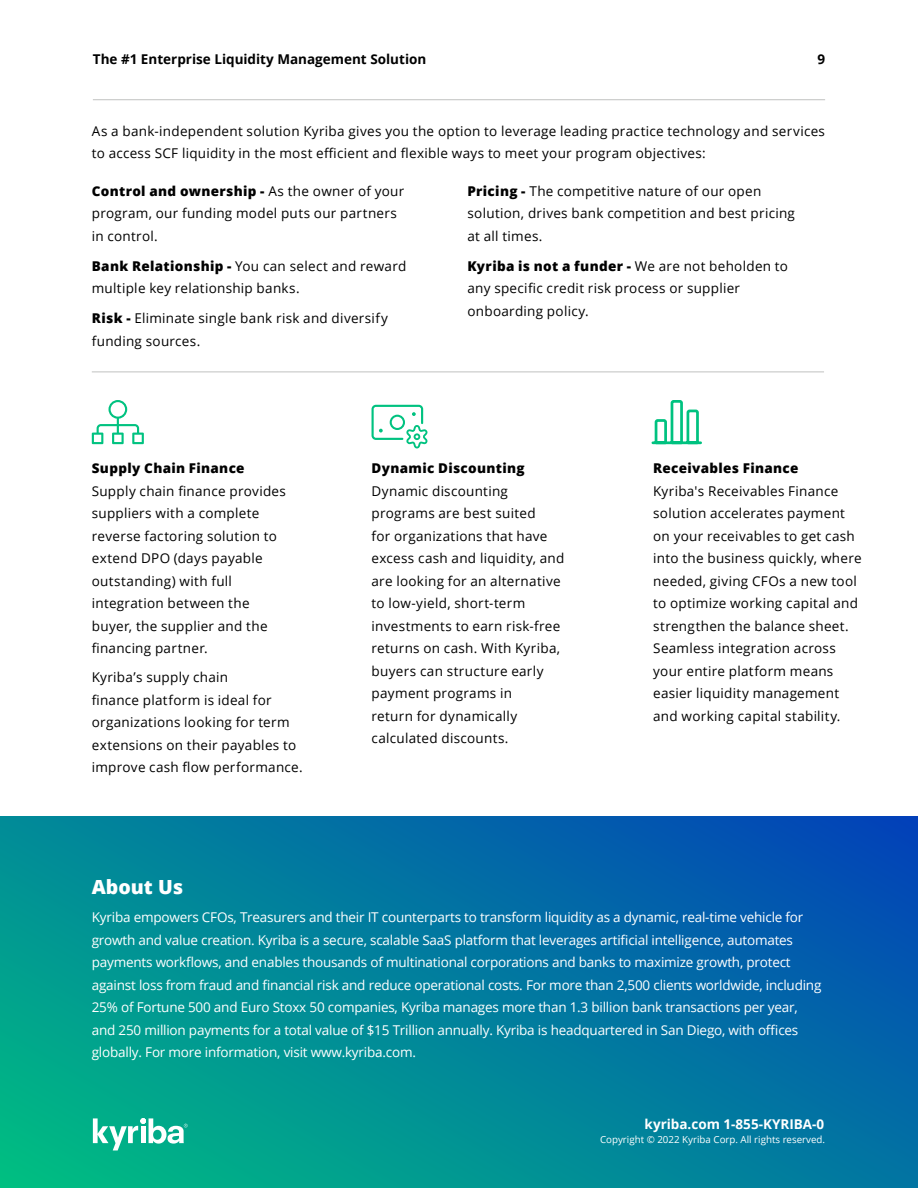
<style>
.page{position:relative;width:918px;height:1188px;background:#fff}
.page>*{position:absolute;margin:0;border:0;box-sizing:border-box;transform-origin:0 0}
.t1{font:800 19.5px "Open Sans";color:#fff}
.t2{font:13.5px/22.5px "Open Sans";letter-spacing:.02em;color:#000}
.t3{font:13.5px/22.5px "Open Sans";letter-spacing:-.015em;color:#fff}
.t4{font:800 13.5px "Open Sans";letter-spacing:.025em;color:#000}
.t5{font:700 13.5px "Open Sans";color:#000101}
.t6{font:700 13.5px "Open Sans";color:#fff}
.t7{font:9.75px "Open Sans";color:#fff}
.s1{font-weight:800}
</style>
<div class="page">
<svg style="left:0;top:816px;width:918px;height:372px;background:#017f9c"></svg>
<svg style="left:93px;top:1118px;width:95px;height:32px"></svg>
<hr style="left:93px;top:99px;width:732px;height:1px;background:#c0c1c0">
<hr style="left:92px;top:372px;width:732px;height:1px;background:#c0c1c0">
<svg style="left:372px;top:405px;width:56px;height:43px"></svg>
<svg style="left:92px;top:400px;width:52px;height:44px"></svg>
<svg style="left:651px;top:400px;width:51px;height:45px"></svg>
<p class="t5" style="left:93px;top:50px;width:335px">The #1 Enterprise Liquidity Management Solution</p>
<p class="t5" style="left:817px;top:50px;width:9px">9</p>
<p class="t2" style="left:92px;top:119px;width:735px">As a bank-independent solution Kyriba gives you the option to leverage leading practice technology and services to access SCF liquidity in the most efficient and flexible ways to meet your program objectives:</p>
<p class="t2" style="left:92px;top:179px;width:314px"><span class="s1">Control and ownership -</span> As the owner of your program, our funding model puts our partners in control.</p>
<p class="t2" style="left:92px;top:254px;width:316px"><span class="s1">Bank Relationship -</span> You can select and reward multiple key relationship banks.</p>
<p class="t2" style="left:92px;top:307px;width:298px"><span class="s1">Risk -</span> Eliminate single bank risk and diversify funding sources.</p>
<p class="t2" style="left:467px;top:179px;width:329px"><span class="s1">Pricing -</span> The competitive nature of our open solution, drives bank competition and best pricing at all times.</p>
<p class="t2" style="left:467px;top:254px;width:322px"><span class="s1">Kyriba is not a funder -</span> We are not beholden to any specific credit risk process or supplier onboarding policy.</p>
<p class="t4" style="left:92px;top:458px;width:154px">Supply Chain Finance</p>
<p class="t2" style="left:92px;top:479px;width:196px">Supply chain finance provides suppliers with a complete reverse factoring solution to extend DPO (days payable outstanding) with full integration between the buyer, the supplier and the financing partner.</p>
<p class="t2" style="left:92px;top:666px;width:212px">Kyriba’s supply chain<br>finance platform is ideal for organizations looking for term extensions on their payables to improve cash flow performance.</p>
<h1 class="t1" style="left:92px;top:872px;width:93px">About Us</h1>
<p class="t4" style="left:372px;top:458px;width:155px">Dynamic Discounting</p>
<p class="t2" style="left:372px;top:479px;width:194px">Dynamic discounting programs are best suited<br>for organizations that have excess cash and liquidity, and are looking for an alternative to low-yield, short-term investments to earn risk-free returns on cash. With Kyriba, buyers can structure early payment programs in<br>return for dynamically calculated discounts.</p>
<p class="t4" style="left:653px;top:458px;width:147px">Receivables Finance</p>
<p class="t2" style="left:653px;top:479px;width:210px">Kyriba's Receivables Finance solution accelerates payment on your receivables to get cash into the business quickly, where needed, giving CFOs a new tool to optimize working capital and strengthen the balance sheet.<br>Seamless integration across your entire platform means easier liquidity management and working capital stability.</p>
<p class="t3" style="left:92px;top:906px;width:731px">Kyriba empowers CFOs, Treasurers and their IT counterparts to transform liquidity as a dynamic, real-time vehicle for growth and value creation. Kyriba is a secure, scalable SaaS platform that leverages artificial intelligence, automates payments workflows, and enables thousands of multinational corporations and banks to maximize growth, protect against loss from fraud and financial risk and reduce operational costs. For more than 2,500 clients worldwide, including 25% of Fortune 500 and Euro Stoxx 50 companies, Kyriba manages more than 1.3 billion bank transactions per year, and 250 million payments for a total value of $15 Trillion annually. Kyriba is headquartered in San Diego, with offices globally. For more information, visit www.kyriba.com.</p>
<p class="t6" style="left:645px;top:1114px;width:181px">kyriba.com 1-855-KYRIBA-0</p>
<p class="t7" style="left:600px;top:1133px;width:227px">Copyright © 2022 Kyriba Corp. All rights reserved.</p>
</div>
